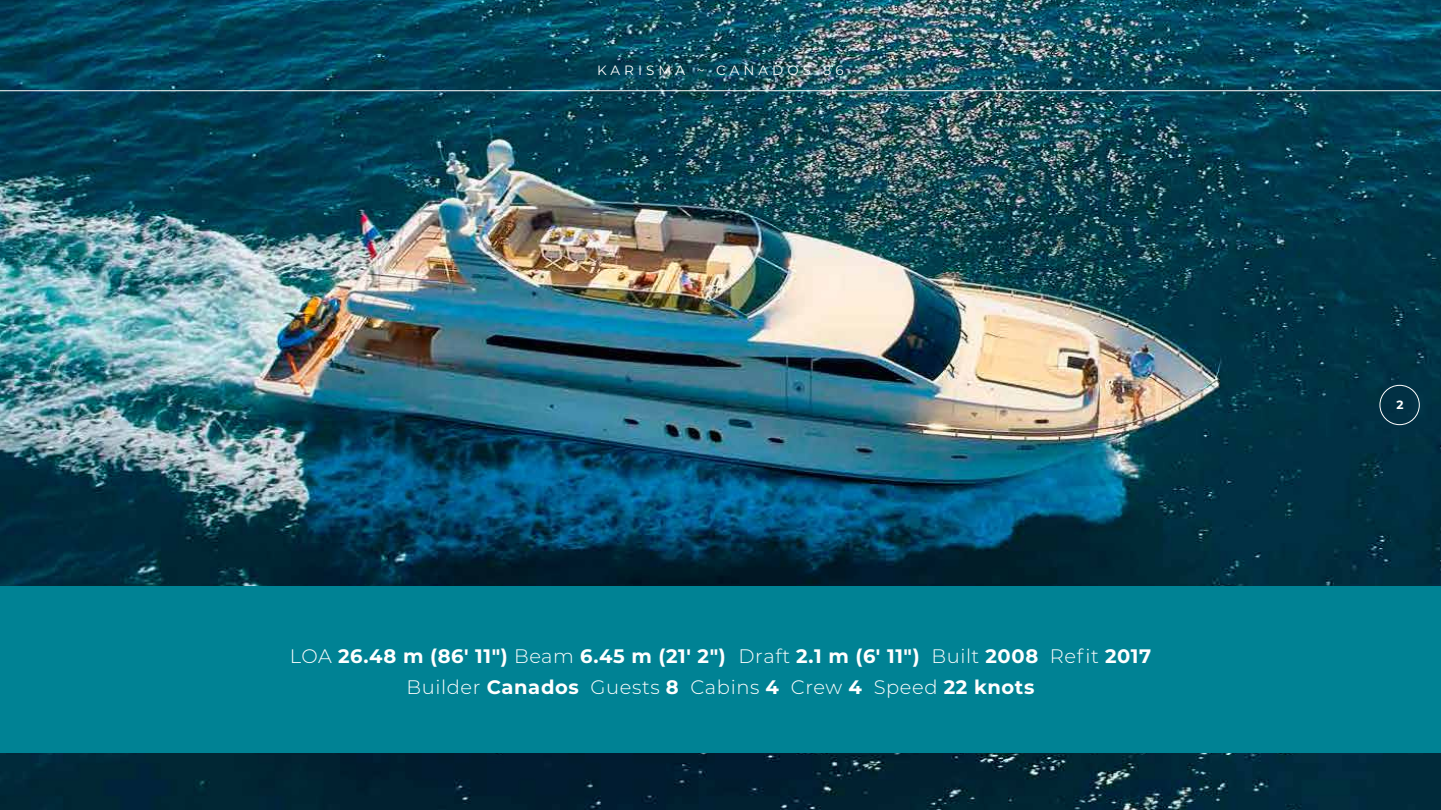
<style>
.page{position:relative;width:1441px;height:810px;background:#fff}
.page>*{position:absolute;margin:0;border:0;box-sizing:border-box;transform-origin:0 0}
.t1{font:700 19.5px/31.2px "Montserrat";letter-spacing:.03em;color:#fff;text-align:center}
.t2{font:13.5px "Montserrat";letter-spacing:.3em;color:#fff}
.t3{font:700 12px "Montserrat";color:#fff}
.s1{font-weight:300}
</style>
<div class="page">
<img style="left:0;top:0;width:1440px;height:810px">
<div style="left:0;top:586px;width:1440px;height:167px;background:#008294"></div>
<hr style="left:0;top:90px;width:1440px;height:1px;background:#fff">
<div style="left:1379px;top:385px;width:40px;height:40px;border:1px solid #fff;border-radius:50%"></div>
<p class="t2" style="left:597px;top:61px;width:248px">KARISMA ~ CANADOS 86</p>
<p class="t1" style="left:290px;top:639px;width:862px"><span class="s1">LOA</span> 26.48 m (86' 11") <span class="s1">Beam</span> 6.45 m (21' 2") <span class="s1">Draft</span> 2.1 m (6' 11") <span class="s1">Built</span> 2008 <span class="s1">Refit</span> 2017<br><span class="s1">Builder</span> Canados <span class="s1">Guests</span> 8 <span class="s1">Cabins</span> 4 <span class="s1">Crew</span> 4 <span class="s1">Speed</span> 22 knots</p>
<p class="t3" style="left:1396px;top:396px;width:9px">2</p>
</div>
